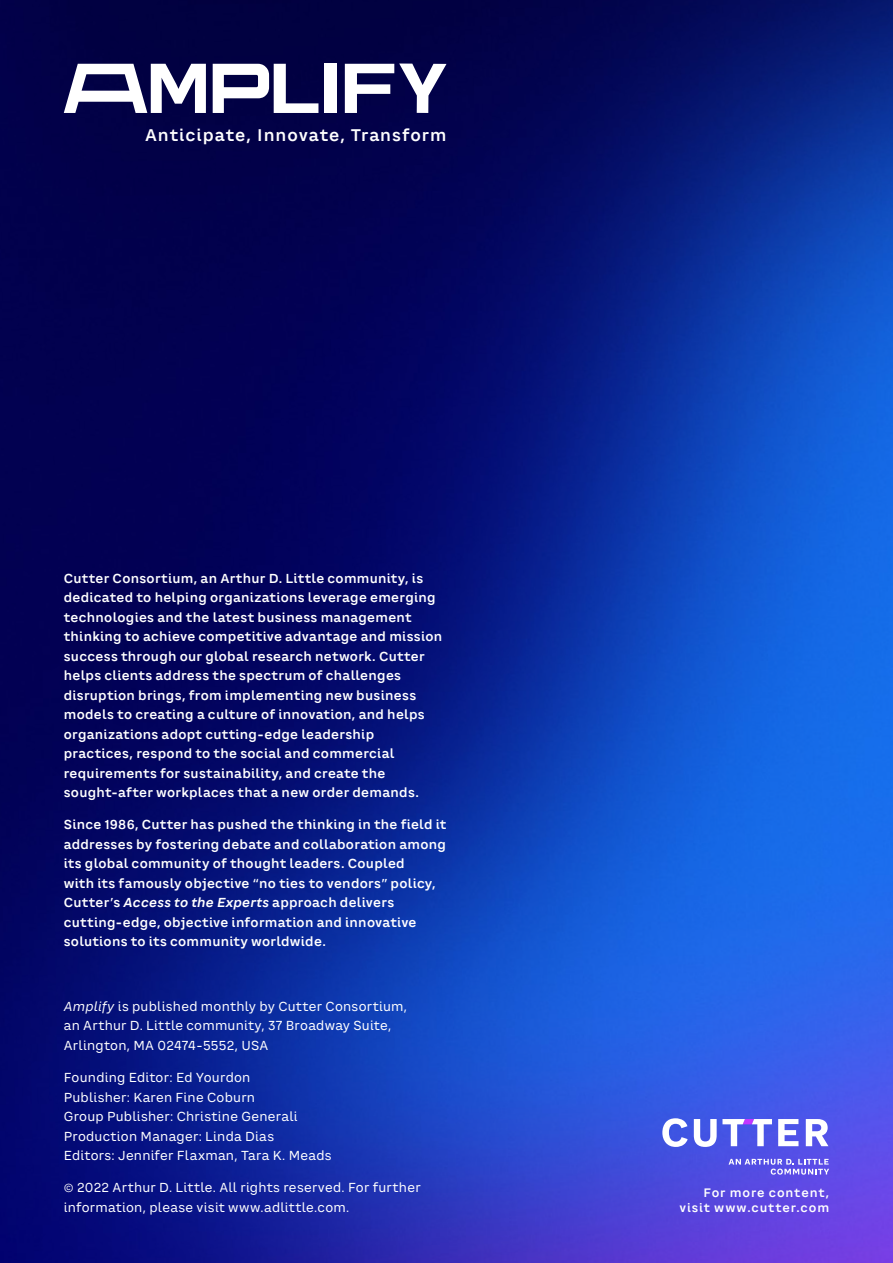
<style>
.page{position:relative;width:893px;height:1263px;background:#fff}
.page>*{position:absolute;margin:0;border:0;box-sizing:border-box;transform-origin:0 0}
.t1{font:600 16.5px "CA Saygon Text";letter-spacing:.06em;color:#fff}
.t2{font:600 12.75px/19.5px "CA Saygon Text";letter-spacing:.02em;color:#fff}
.t3{font:12.75px/19.5px "CA Saygon Text";letter-spacing:.02em;color:#fff}
.t4{font:600 12px/15px "CA Saygon Text";letter-spacing:.075em;color:#fff;text-align:right}
.s1{font-style:italic}
</style>
<div class="page">
<img style="left:0;top:0;width:893px;height:1263px">
<svg style="left:729px;top:1159px;width:100px;height:15px"></svg>
<svg style="left:662px;top:1118px;width:26px;height:29px"></svg>
<svg style="left:694px;top:1119px;width:78px;height:28px"></svg>
<svg style="left:778px;top:1119px;width:20px;height:27px"></svg>
<svg style="left:806px;top:1119px;width:22px;height:27px"></svg>
<div style="left:324px;top:64px;width:13px;height:49px;background:#fff"></div>
<svg style="left:213px;top:64px;width:105px;height:49px"></svg>
<svg style="left:345px;top:64px;width:101px;height:49px"></svg>
<svg style="left:64px;top:64px;width:142px;height:49px"></svg>
<p class="t1" style="left:145px;top:123px;width:303px">Anticipate, Innovate, Transform</p>
<p class="t2" style="left:64px;top:568px;width:380px">Cutter Consortium, an Arthur D. Little community, is dedicated to helping organizations leverage emerging technologies and the latest business management thinking to achieve competitive advantage and mission success through our global research network. Cutter helps clients address the spectrum of challenges disruption brings, from implementing new business models to creating a culture of innovation, and helps organizations adopt cutting-edge leadership practices, respond to the social and commercial requirements for sustainability, and create the sought-after workplaces that a new order demands.</p>
<p class="t2" style="left:64px;top:815px;width:384px">Since 1986, Cutter has pushed the thinking in the field it addresses by fostering debate and collaboration among its global community of thought leaders. Coupled<br>with its famously objective “no ties to vendors” policy, Cutter’s <span class="s1">Access to the Experts</span> approach delivers cutting-edge, objective information and innovative solutions to its community worldwide.</p>
<p class="t3" style="left:64px;top:996px;width:345px"><span class="s1">Amplify</span> is published monthly by Cutter Consortium, an Arthur D. Little community, 37 Broadway Suite,<br>Arlington, MA 02474-5552, USA</p>
<p class="t3" style="left:64px;top:1068px;width:269px">Founding Editor: Ed Yourdon<br>Publisher: Karen Fine Coburn<br>Group Publisher: Christine Generali Production Manager: Linda Dias<br>Editors: Jennifer Flaxman, Tara K. Meads</p>
<p class="t3" style="left:64px;top:1178px;width:358px">© 2022 Arthur D. Little. All rights reserved. For further information, please visit www.adlittle.com.</p>
<p class="t4" style="left:679px;top:1185px;width:151px">For more content, visit www.cutter.com</p>
</div>
